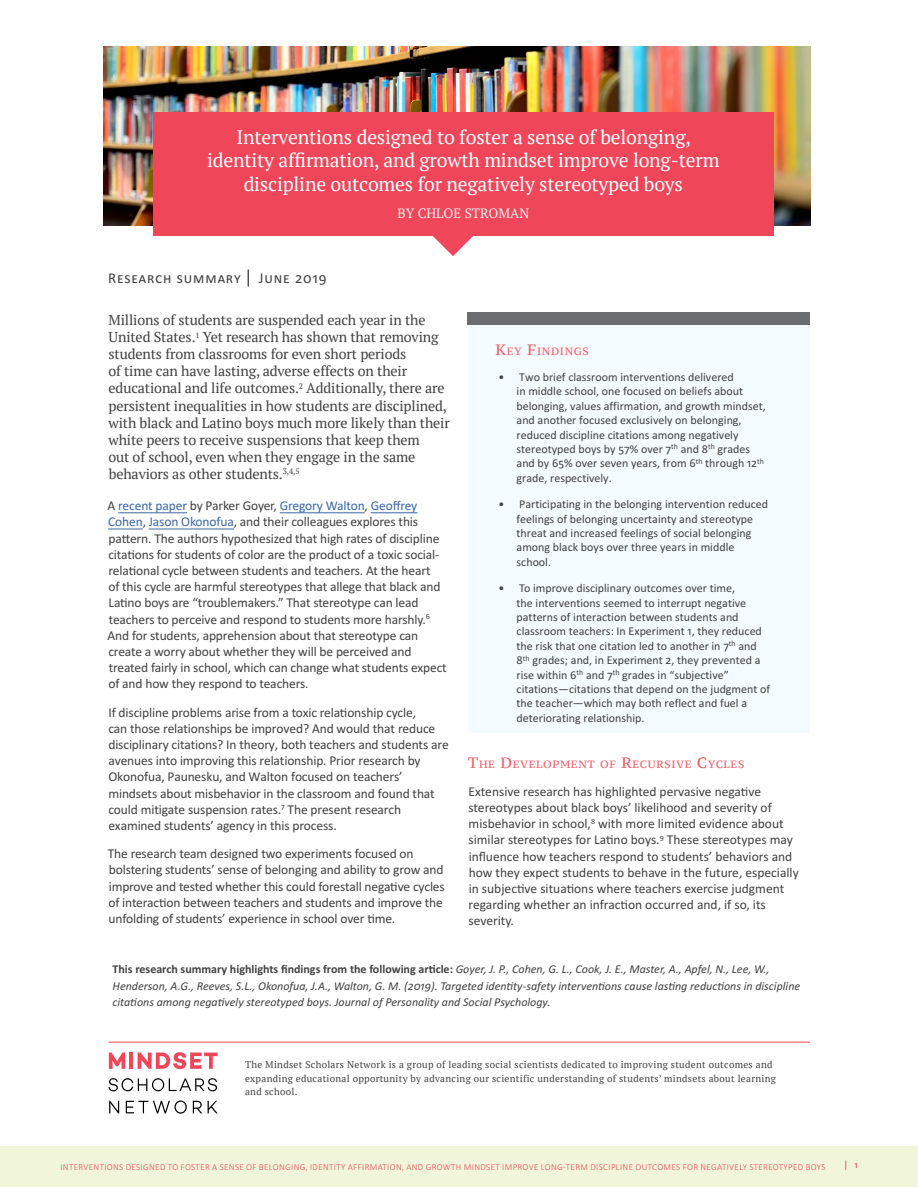
<style>
.page{position:relative;width:918px;height:1188px;background:#fff}
.page>*{position:absolute;margin:0;border:0;box-sizing:border-box;transform-origin:0 0}
.t1{font:19.5px/23.2px "PT Serif";letter-spacing:-.01em;color:#fff;text-align:center}
.t2{font:15px "Calibri";letter-spacing:.06em;color:#414042}
.t3{font:14.25px/17.1px "PT Serif";letter-spacing:-.01em;color:#414042}
.t4{font:13.5px/16.2px "Calibri";letter-spacing:-.01em;color:#414042}
.t5{font:13.5px "PT Serif";color:#f2f2f2}
.t6{font:12px/14.4px "Calibri";color:#414042}
.t7{font:italic 12px/16.5px "Calibri";color:#414042}
.t8{font:10.5px "PT Serif Caption";letter-spacing:.055em;color:#f15d65}
.t9{font:10.5px "Calibri";color:#ef465a}
.t10{font:9.75px/13.5px "PT Serif";letter-spacing:.03em;color:#414042}
.t11{font:300 9px "Calibri";letter-spacing:.04em;color:#ef465a}
.s1{color:#3a68a5}
.s2{font-size:15px}
.s3{font-weight:700;font-style:normal}
.s4{font-size:9.75px}
</style>
<div class="page">
<img style="left:104px;top:46px;width:706px;height:180px">
<div style="left:468px;top:315px;width:342px;height:418px;background:#f4fbfe"></div>
<svg style="left:433px;top:236px;width:40px;height:20px"></svg>
<hr style="left:149px;top:529px;width:85px;height:1px;background:#3a68a5">
<hr style="left:108px;top:529px;width:35px;height:1px;background:#3a68a5">
<hr style="left:371px;top:512px;width:46px;height:1px;background:#3a68a5">
<hr style="left:280px;top:512px;width:85px;height:1px;background:#3a68a5">
<hr style="left:118px;top:512px;width:69px;height:1px;background:#3a68a5">
<svg style="left:109px;top:1053px;width:16px;height:16px"></svg>
<hr style="left:130px;top:1053px;width:3px;height:16px;background:#ef465a">
<svg style="left:138px;top:1052px;width:80px;height:17px"></svg>
<svg style="left:109px;top:1078px;width:108px;height:13px"></svg>
<svg style="left:109px;top:1101px;width:10px;height:12px"></svg>
<svg style="left:126px;top:1101px;width:61px;height:13px"></svg>
<svg style="left:193px;top:1101px;width:9px;height:12px"></svg>
<svg style="left:208px;top:1101px;width:10px;height:12px"></svg>
<hr style="left:109px;top:1042px;width:701px;height:1px;background:#ef465a">
<svg style="left:248px;top:270px;width:1px;height:17px"></svg>
<div style="left:153px;top:112px;width:621px;height:124px;background:#ef465a"></div>
<div style="left:467px;top:312px;width:343px;height:13px;background:#6b6c6f"></div>
<div style="left:0;top:1146px;width:918px;height:41px;background:#f1f6db"></div>
<h1 class="t1" style="left:207px;top:126px;width:514px">Interventions designed to foster a sense of belonging, identity affirmation, and growth mindset improve long-term discipline outcomes for negatively stereotyped boys</h1>
<p class="t5" style="left:397px;top:204px;width:133px">BY CHLOE STROMAN</p>
<p class="t2" style="left:108px;top:268px;width:220px">Research summary June 2019</p>
<p class="t3" style="left:108px;top:311px;width:343px">Millions of students are suspended each year in the United States.<sup>1</sup> Yet research has shown that removing students from classrooms for even short periods<br>of time can have lasting, adverse effects on their educational and life outcomes.<sup>2</sup> Additionally, there are persistent inequalities in how students are disciplined, with black and Latino boys much more likely than their white peers to receive suspensions that keep them<br>out of school, even when they engage in the same behaviors as other students.<sup>3,4,5</sup></p>
<p class="t4" style="left:108px;top:497px;width:341px">A <span class="s1">recent paper</span> by Parker Goyer, <span class="s1">Gregory Walton</span>, <span class="s1">Geoffrey Cohen</span>, <span class="s1">Jason Okonofua</span>, and their colleagues explores this pattern. The authors hypothesized that high rates of discipline citations for students of color are the product of a toxic social&shy;relational cycle between students and teachers. At the heart<br>of this cycle are harmful stereotypes that allege that black and Latino boys are “troublemakers.” That stereotype can lead teachers to perceive and respond to students more harshly.<sup>6<br></sup>And for students, apprehension about that stereotype can create a worry about whether they will be perceived and treated fairly in school, which can change what students expect of and how they respond to teachers.</p>
<p class="t4" style="left:108px;top:703px;width:342px">If discipline problems arise from a toxic relationship cycle,<br>can those relationships be improved? And would that reduce disciplinary citations? In theory, both teachers and students are avenues into improving this relationship. Prior research by Okonofua, Paunesku, and Walton focused on teachers’ mindsets about misbehavior in the classroom and found that could mitigate suspension rates.<sup>7</sup> The present research examined students’ agency in this process.</p>
<p class="t4" style="left:108px;top:845px;width:339px">The research team designed two experiments focused on bolstering students’ sense of belonging and ability to grow and improve and tested whether this could forestall negative cycles of interaction between teachers and students and improve the unfolding of students’ experience in school over time.</p>
<p class="t8" style="left:496px;top:344px;width:95px"><span class="s2">K</span>EY <span class="s2">F</span>INDINGS</p>
<p class="t6" style="left:517px;top:369px;width:251px;text-indent:-18px">• Two brief classroom interventions delivered<br>in middle school, one focused on beliefs about belonging, values affirmation, and growth mindset, and another focused exclusively on belonging, reduced discipline citations among negatively stereotyped boys by 57% over 7<sup>th</sup> and 8<sup>th</sup> grades and by 65% over seven years, from 6<sup>th</sup> through 12<sup>th </sup>grade, respectively.</p>
<p class="t6" style="left:517px;top:497px;width:253px;text-indent:-18px">• Participating in the belonging intervention reduced feelings of belonging uncertainty and stereotype threat and increased feelings of social belonging among black boys over three years in middle school.</p>
<p class="t6" style="left:517px;top:581px;width:255px;text-indent:-18px">• To improve disciplinary outcomes over time,<br>the interventions seemed to interrupt negative patterns of interaction between students and classroom teachers: In Experiment 1, they reduced the risk that one citation led to another in 7<sup>th</sup> and 8<sup>th</sup> grades; and, in Experiment 2, they prevented a rise within 6<sup>th</sup> and 7<sup>th</sup> grades in “subjective” citations—citations that depend on the judgment of the teacher—which may both reflect and fuel a deteriorating relationship.</p>
<p class="t8" style="left:468px;top:757px;width:278px"><span class="s2">T</span>HE <span class="s2">D</span>EVELOPMENT OF <span class="s2">R</span>ECURSIVE <span class="s2">C</span>YCLES</p>
<p class="t4" style="left:468px;top:783px;width:332px">Extensive research has highlighted pervasive negative stereotypes about black boys’ likelihood and severity of misbehavior in school,<sup>8</sup> with more limited evidence about similar stereotypes for Latino boys.<sup>9</sup> These stereotypes may influence how teachers respond to students’ behaviors and how they expect students to behave in the future, especially in subjective situations where teachers exercise judgment regarding whether an infraction occurred and, if so, its severity.</p>
<p class="t7" style="left:113px;top:960px;width:689px"><span class="s3">This research summary highlights findings from the following article:</span> Goyer, J. P., Cohen, G. L., Cook, J. E., Master, A., Apfel, N., Lee, W.,<br>Henderson, A.G., Reeves, S.L., Okonofua, J.A., Walton, G. M. (2019). Targeted identity-safety interventions cause lasting reductions in discipline citations among negatively stereotyped boys. Journal of Personality and Social Psychology.</p>
<p class="t10" style="left:245px;top:1058px;width:532px">The Mindset Scholars Network is a group of leading social scientists dedicated to improving student outcomes and expanding educational opportunity by advancing our scientific understanding of students’ mindsets about learning and school.</p>
<p class="t11" style="left:60px;top:1161px;width:767px">INTERVENTIONS DESIGNED TO FOSTER A SENSE OF BELONGING, IDENTITY AFFIRMATION, AND GROWTH MINDSET IMPROVE LONG-TERM DISCIPLINE OUTCOMES FOR NEGATIVELY STEREOTYPED BOYS</p>
<p class="t9" style="left:843px;top:1158px;width:16px">| <span class="s4">1</span></p>
</div>
